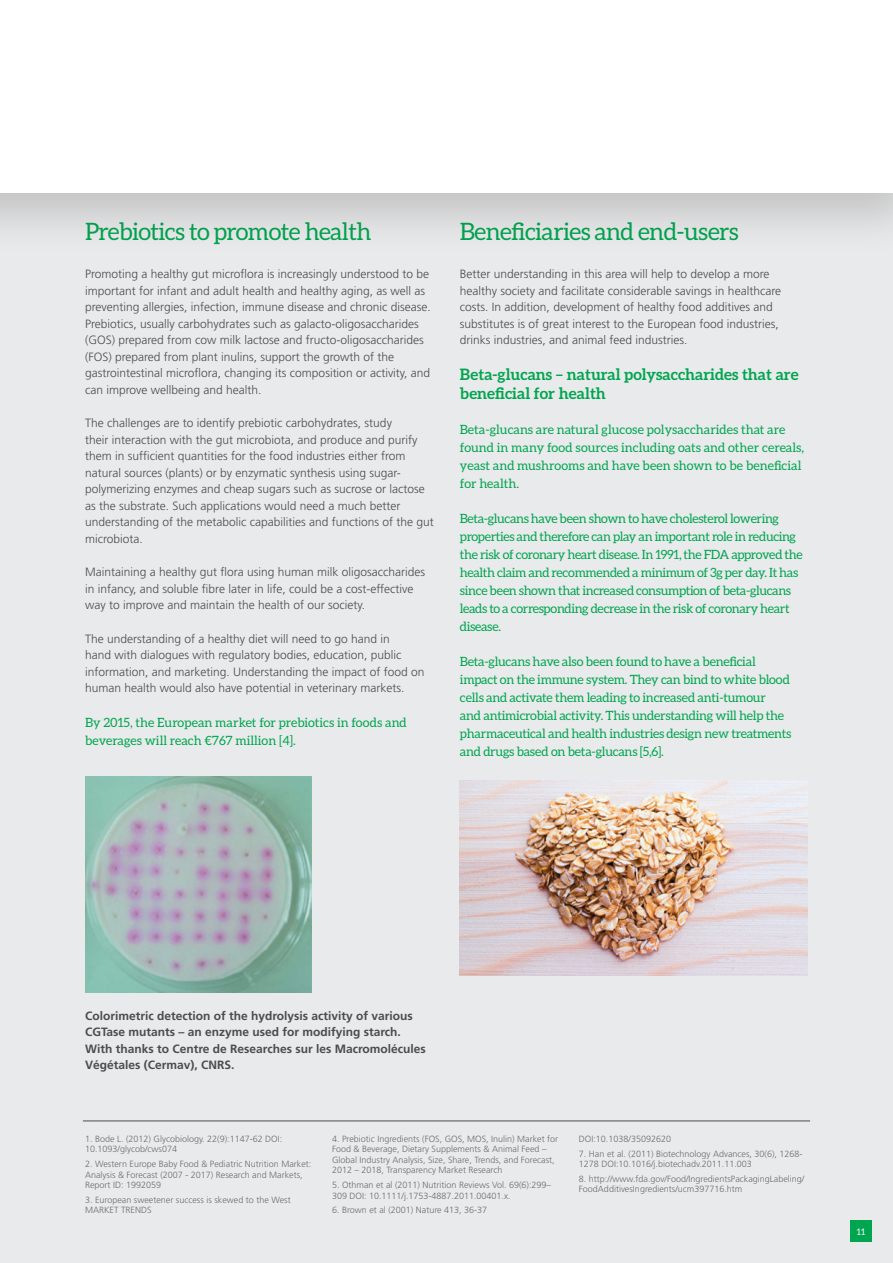
<style>
.page{position:relative;width:893px;height:1263px;background:#e9eaeb}
.page>*{position:absolute;margin:0;border:0;box-sizing:border-box;transform-origin:0 0}
.Heading{font:24px "Aleo";letter-spacing:-.025em;color:#00a54f}
.Highlight_heading{font:700 15.75px/18.8px "Aleo";color:#00a54f}
.HIghlight{font:12.75px/18px "Aleo";letter-spacing:-.02em;color:#00a54f}
.HIghlight-2{font:12.75px/18px "Aleo";color:#00a54f}
.Body{font:300 12px/16.5px "Frutiger";color:#4b4c4d}
.Body-2{font:700 12px/16.5px "Frutiger";color:#4b4c4d}
.References{font:300 9px/10.5px "Frutiger";color:#6c6d70}
.t1{font:9px "Aleo";color:#fff}
</style>
<div class="page">
<div style="left:850px;top:1220px;width:22px;height:22px;background:#00a54f"></div>
<hr style="left:83px;top:1121px;width:727px;height:1px;background:#4b4c4d">
<img style="left:459px;top:780px;width:349px;height:196px">
<img style="left:85px;top:776px;width:226px;height:216px">
<div style="left:0;top:0;width:893px;height:257px;background:#231f20;opacity:.2"></div>
<div style="left:0;top:0;width:893px;height:192px;background:#fff"></div>
<p class="Heading" style="left:85px;top:218px;width:288px">Prebiotics to promote health</p>
<p class="Body" style="left:85px;top:266px;width:347px">Promoting a healthy gut microflora is increasingly understood to be important for infant and adult health and healthy aging, as well as preventing allergies, infection, immune disease and chronic disease.<br>Prebiotics, usually carbohydrates such as galacto-oligosaccharides (GOS) prepared from cow milk lactose and fructo-oligosaccharides (FOS) prepared from plant inulins, support the growth of the gastrointestinal microflora, changing its composition or activity, and can improve wellbeing and health.</p>
<p class="Body" style="left:85px;top:415px;width:350px">The challenges are to identify prebiotic carbohydrates, study<br>their interaction with the gut microbiota, and produce and purify them in sufficient quantities for the food industries either from natural sources (plants) or by enzymatic synthesis using sugar&shy;polymerizing enzymes and cheap sugars such as sucrose or lactose as the substrate. Such applications would need a much better understanding of the metabolic capabilities and functions of the gut microbiota.</p>
<p class="Body" style="left:85px;top:564px;width:342px">Maintaining a healthy gut flora using human milk oligosaccharides in infancy, and soluble fibre later in life, could be a cost-effective way to improve and maintain the health of our society.</p>
<p class="Body" style="left:85px;top:630px;width:341px">The understanding of a healthy diet will need to go hand in<br>hand with dialogues with regulatory bodies, education, public information, and marketing. Understanding the impact of food on human health would also have potential in veterinary markets.</p>
<p class="HIghlight-2" style="left:85px;top:714px;width:323px">By 2015, the European market for prebiotics in foods and beverages will reach €767 million [4].</p>
<p class="Heading" style="left:460px;top:218px;width:280px">Beneficiaries and end-users</p>
<p class="Body" style="left:460px;top:266px;width:323px">Better understanding in this area will help to develop a more healthy society and facilitate considerable savings in healthcare costs. In addition, development of healthy food additives and substitutes is of great interest to the European food industries, drinks industries, and animal feed industries.</p>
<p class="Highlight_heading" style="left:460px;top:365px;width:340px">Beta-glucans – natural polysaccharides that are beneficial for health</p>
<p class="HIghlight-2" style="left:460px;top:420px;width:346px">Beta-glucans are natural glucose polysaccharides that are found in many food sources including oats and other cereals, yeast and mushrooms and have been shown to be beneficial for health.</p>
<p class="HIghlight" style="left:460px;top:509px;width:344px">Beta-glucans have been shown to have cholesterol lowering properties and therefore can play an important role in reducing the risk of coronary heart disease. In 1991, the FDA approved the health claim and recommended a minimum of 3g per day. It has since been shown that increased consumption of beta-glucans leads to a corresponding decrease in the risk of coronary heart disease.</p>
<p class="HIghlight" style="left:460px;top:652px;width:333px">Beta-glucans have also been found to have a beneficial impact on the immune system. They can bind to white blood cells and activate them leading to increased anti-tumour<br>and antimicrobial activity. This understanding will help the pharmaceutical and health industries design new treatments and drugs based on beta-glucans [5,6].</p>
<p class="Body-2" style="left:85px;top:1007px;width:342px">Colorimetric detection of the hydrolysis activity of various CGTase mutants – an enzyme used for modifying starch.<br>With thanks to Centre de Researches sur les Macromolécules Végétales (Cermav), CNRS.</p>
<p class="References" style="left:85px;top:1133px;width:199px">1. Bode L. (2012) Glycobiology. 22(9):1147-62 DOI:<br>10.1093/glycob/cws074</p>
<p class="References" style="left:85px;top:1159px;width:228px">2. Western Europe Baby Food &amp; Pediatric Nutrition Market:<br>Analysis &amp; Forecast (2007 - 2017) Research and Markets,<br>Report ID: 1992059</p>
<p class="References" style="left:85px;top:1194px;width:207px">3. European sweetener success is skewed to the West<br>MARKET TRENDS</p>
<p class="References" style="left:332px;top:1133px;width:228px">4. Prebiotic Ingredients (FOS, GOS, MOS, Inulin) Market for Food &amp; Beverage, Dietary Supplements &amp; Animal Feed – Global Industry Analysis, Size, Share, Trends, and Forecast, 2012 – 2018, Transparency Market Research</p>
<p class="References" style="left:332px;top:1180px;width:221px">5. Othman et al (2011) Nutrition Reviews Vol. 69(6):299–<br>309 DOI: 10.1111/j.1753-4887.2011.00401.x.</p>
<p class="References" style="left:332px;top:1205px;width:157px">6. Brown et al (2001) Nature 413, 36-37</p>
<p class="References" style="left:579px;top:1133px;width:94px">DOI:10.1038/35092620</p>
<p class="References" style="left:579px;top:1148px;width:225px">7. Han et al. (2011) Biotechnology Advances, 30(6), 1268-<br>1278 DOI:10.1016/j.biotechadv.2011.11.003</p>
<p class="References" style="left:579px;top:1173px;width:227px">8. http://www.fda.gov/Food/IngredientsPackagingLabeling/<br>FoodAdditivesIngredients/ucm397716.htm</p>
<p class="t1" style="left:857px;top:1226px;width:10px">11</p>
</div>
